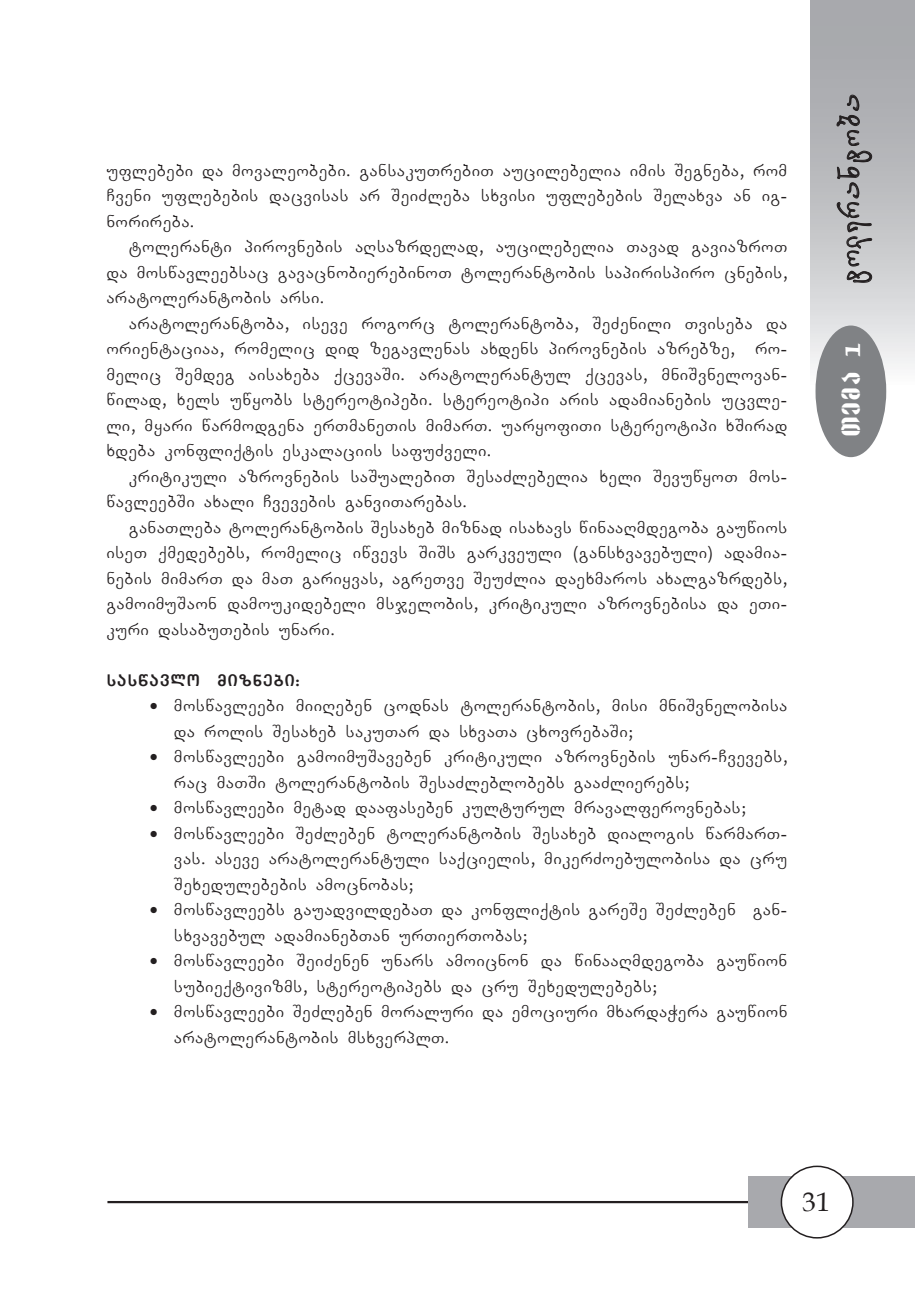
<style>
.page{position:relative;width:915px;height:1306px;background:#fff}
.page>*{position:absolute;margin:0;border:0;box-sizing:border-box;transform-origin:0 0}
.T_E_X_T_I{font:30px "Daviti";letter-spacing:.07em;color:#231f20}
.t1{font:30px "Napraliani";color:#fff}
.T_E_X_T_I-2{font:27px "Book Antiqua";color:#231f20}
.T_E_X_T_I-3{font:17.25px/25.5px "Kolhety Normal";letter-spacing:.02em;color:#231f20;text-align:justify}
.T_E_X_T_I___Chamonat{font:17.25px/25.5px "Kolhety Normal";letter-spacing:.02em;color:#231f20}
.T_E_X_T_I-4{font:700 16.5px "Kolhety Mt";letter-spacing:.02em;color:#231f20}
</style>
<div class="page">
<hr style="left:107px;top:1200px;width:653px;height:3px;background:#231f20">
<div style="left:748px;top:1176px;width:166px;height:51px;background:#a8a9ad"></div>
<div style="left:810px;top:0;width:104px;height:385px;background:linear-gradient(to bottom,#9a9ca0,#ececed)"></div>
<svg style="left:835px;top:94px;width:37px;height:190px;background:#a6a7a9"></svg>
<div style="left:815px;top:325px;width:70px;height:132px;background:#808285;border-radius:50%"></div>
<div style="left:781px;top:1166px;width:71px;height:71px;background:#fff;border-radius:50%"></div>
<div style="left:780px;top:1165px;width:73px;height:73px;border:2px solid #231f20;border-radius:50%"></div>
<p class="T_E_X_T_I-3" style="left:106px;top:158px;width:682px">UFLEBEBI DA MOVALEOBEBI. GANSAKUTREBIT AUCILEBELIA IMIS SEGNEBA, ROM CVENI UFLEBEBIS DACVISAS AR SEIZLEBA SXVISI UFLEBEBIS SELAXVA AN IG-NORIREBA.</p>
<p class="T_E_X_T_I-3" style="left:106px;top:235px;width:682px;text-indent:22px">TOLERANTI PIROVNEBIS ARSAZRDELAD, AUCILEBELIA TAVAD GAVIAZROT DA MOSWAVLEEBSAC GAVACNOBIEREBINOT TOLERANTOBIS SAPIRISPIRO CNEBIS, ARATOLERANTOBIS ARSI.</p>
<p class="T_E_X_T_I-3" style="left:106px;top:311px;width:682px;text-indent:22px">ARATOLERANTOBA, ISEVE ROGORC TOLERANTOBA, SEZENILI TVISEBA DA ORIENTACIAA, ROMELIC DID ZEGAVLENAS AXDENS PIROVNEBIS AZREBZE, RO-MELIC SEMDEG AISAXEBA QCEVASI. AARATOLERANTUL QCEVAS, MNISVNELOVAN-WILAD, XELS UWYOBS STEREOTIPEBI. STEREOTIPI ARIS ADAMIANEBIS UCVLE-LI, MYARI WARMODGENA ERTMANETIS MIMART. UARYOFITI STEREOTIPI XSIRAD XDEBA KONFLIQTIS ESKALACIIS SAFUZVELI.</p>
<p class="T_E_X_T_I-3" style="left:106px;top:464px;width:680px;text-indent:22px">KRITIKULI AZROVNEBIS SASUALEBIT SESAZLEBELIA XELI SEVUWYOT MOS-<br>WAVLEEBSI AXALI CVEVEBIS GANVITAREBAS.</p>
<p class="T_E_X_T_I-3" style="left:106px;top:515px;width:682px;text-indent:22px">GANATLEBA TOLERANTOBIS SESAXEB MIZNAD ISAXAVS WINAARMDEGOBA GAUWIOS ISET QMEDEBEBS, ROMELIC IWVEVS SISS GARKVEULI (GANSXVAVEBULI) ADAMIA-NEBIS MIMART DA MAT GARIYVAS, AGRETVE SEUZLIA DAEXMAROS AXALGAZRDEBS, GAMOIMUSAON DAMOUKIDEBELI MSJELOBIS, KRITIKULI AZROVNEBISA DA ETI-KURI DASABUTEBIS UNARI.</p>
<p class="T_E_X_T_I-4" style="left:106px;top:672px;width:195px">SASWAVLO MIZNEBI:</p>
<p class="T_E_X_T_I___Chamonat" style="left:174px;top:694px;width:614px;text-indent:-24px">• MOSWAVLEEBI MIIREBEN CODNAS TOLERANTOBIS, MISI MNISVNELOBISA<br>DA ROLIS SESAXEB SAKUTAR DA SXVATA CXOVREBASI;</p>
<p class="T_E_X_T_I___Chamonat" style="left:174px;top:745px;width:614px;text-indent:-24px">• MOSWAVLEEBI GAMOIMUSAVEBEN KRITIKULI AZROVNEBIS UNAR-CVEVEBS,<br>RAC MATSI TOLERANTOBIS SESAZLEBLOBEBS GAAZLIEREBS;</p>
<p class="T_E_X_T_I___Chamonat" style="left:150px;top:796px;width:597px">• MOSWAVLEEBI METAD DAAFASEBEN KULTURUL MRAVALFEROVNEBAS;</p>
<p class="T_E_X_T_I___Chamonat" style="left:174px;top:821px;width:614px;text-align:justify;text-indent:-24px">• MOSWAVLEEBI SEZLEBEN TOLERANTOBIS SESAXEB DIALOGIS WARMART-VAS. ASEVE ARATOLERANTULI SAQCIELIS, MIKERZOEBULOBISA DA CRU SEXEDULEBEBIS AMOCNOBAS;</p>
<p class="T_E_X_T_I___Chamonat" style="left:174px;top:898px;width:612px;text-indent:-24px">• MOSWAVLEEBS GAUADVILDEBAT DA KONFLIQTIS GARESE SEZLEBENN GAN-<br>S-XVAVEBUL ADAMIANEBTAN URTIERTOBAS;</p>
<p class="T_E_X_T_I___Chamonat" style="left:174px;top:949px;width:614px;text-indent:-24px">• MOSWAVLEEBI SEIZENEN UNARS AMOICNON DA WINAARMDEGOBA GAUWION<br>SUBIEQTIVIZMS, STEREOTIPEBS DA CRU SEXEDULEBEBS;</p>
<p class="T_E_X_T_I___Chamonat" style="left:174px;top:1000px;width:614px;text-indent:-24px">• MOSWAVLEEBI SEZLEBEN MORALURI DA EMOCIURI MXARDAWERA GAUWION<br>ARATOLERANTOBIS MSXVERPLT.</p>
<p class="T_E_X_T_I" style="left:834px;top:283px;width:191px;rotate:-90deg">tolerantoba</p>
<p class="t1" style="left:834px;top:436px;width:97px;rotate:-90deg">Tema 1</p>
<p class="T_E_X_T_I-2" style="left:802px;top:1182px;width:29px">31</p>
</div>
